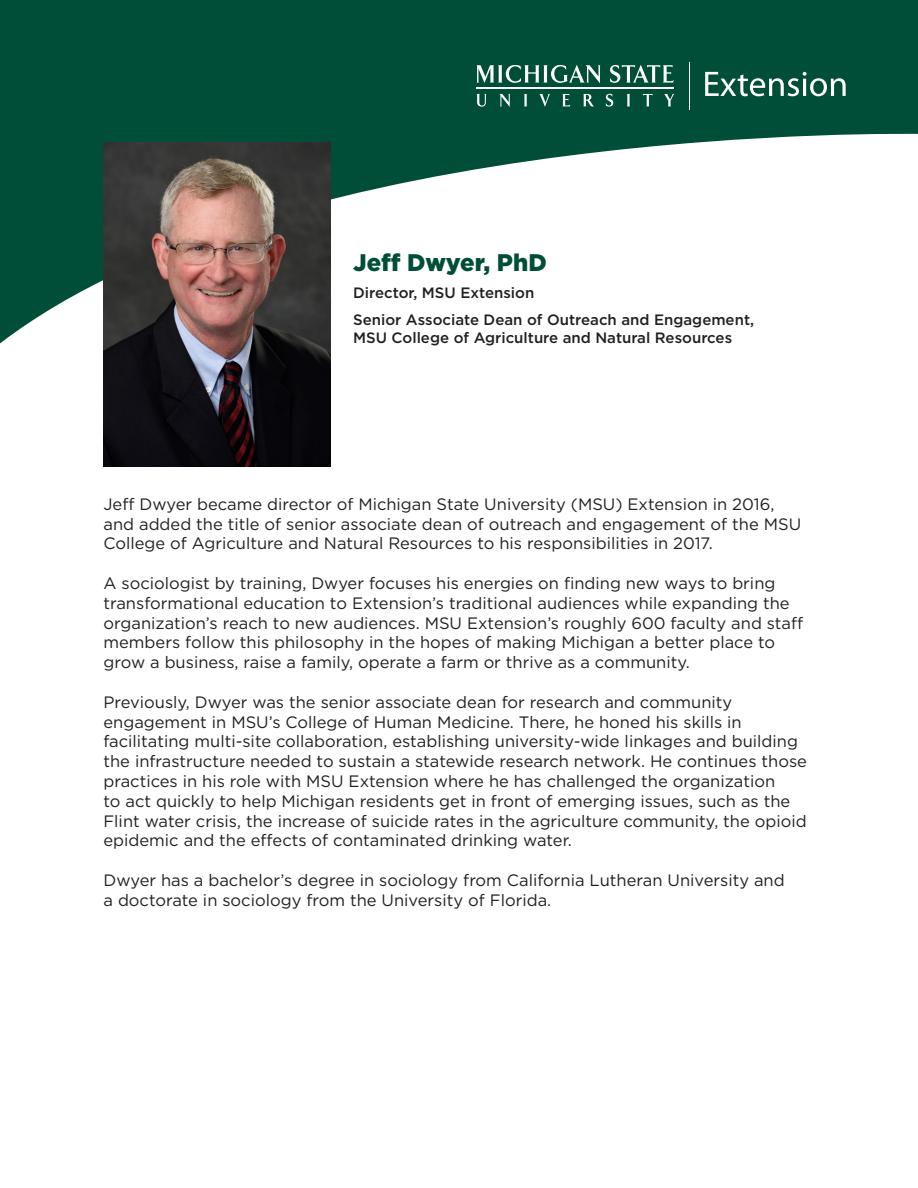
<style>
.page{position:relative;width:918px;height:1188px;background:#fff}
.page>*{position:absolute;margin:0;border:0;box-sizing:border-box;transform-origin:0 0}
.t1{font:900 24px "Gotham";color:#004e38}
.t2{font:16.5px/19.8px "Gotham";color:#231f20}
.t3{font:500 15px/18px "Gotham";color:#231f20}
</style>
<div class="page">
<svg style="left:0;top:0;width:918px;height:343px;fill:#004e38"></svg>
<img style="left:104px;top:143px;width:226px;height:323px">
<svg style="left:477px;top:94px;width:9px;height:13px"></svg>
<svg style="left:499px;top:94px;width:11px;height:13px"></svg>
<svg style="left:524px;top:94px;width:3px;height:12px"></svg>
<svg style="left:539px;top:94px;width:11px;height:13px"></svg>
<svg style="left:562px;top:94px;width:8px;height:12px"></svg>
<svg style="left:583px;top:94px;width:11px;height:12px"></svg>
<svg style="left:606px;top:94px;width:7px;height:13px"></svg>
<svg style="left:627px;top:94px;width:3px;height:12px"></svg>
<svg style="left:643px;top:94px;width:10px;height:12px"></svg>
<svg style="left:664px;top:94px;width:11px;height:12px"></svg>
<svg style="left:476px;top:65px;width:125px;height:18px"></svg>
<svg style="left:610px;top:65px;width:64px;height:18px"></svg>
<hr style="left:476px;top:87px;width:198px;height:1px;background:#fff">
<svg style="left:705px;top:72px;width:141px;height:24px"></svg>
<hr style="left:689px;top:62px;width:1px;height:48px;background:#fff">
<p class="t1" style="left:353px;top:246px;width:195px">Jeff Dwyer, PhD</p>
<p class="t3" style="left:353px;top:284px;width:183px">Director, MSU Extension</p>
<p class="t3" style="left:353px;top:311px;width:403px">Senior Associate Dean of Outreach and Engagement,<br>MSU College of Agriculture and Natural Resources</p>
<p class="t2" style="left:104px;top:494px;width:699px">Jeff Dwyer became director of Michigan State University (MSU) Extension in 2016, and added the title of senior associate dean of outreach and engagement of the MSU<br>College of Agriculture and Natural Resources to his responsibilities in 2017.</p>
<p class="t2" style="left:104px;top:573px;width:701px">A sociologist by training, Dwyer focuses his energies on finding new ways to bring transformational education to Extension’s traditional audiences while expanding the organization’s reach to new audiences. MSU Extension’s roughly 600 faculty and staff members follow this philosophy in the hopes of making Michigan a better place to grow a business, raise a family, operate a farm or thrive as a community.</p>
<p class="t2" style="left:104px;top:692px;width:705px">Previously, Dwyer was the senior associate dean for research and community engagement in MSU’s College of Human Medicine. There, he honed his skills in facilitating multi-site collaboration, establishing university-wide linkages and building the infrastructure needed to sustain a statewide research network. He continues those practices in his role with MSU Extension where he has challenged the organization<br>to act quickly to help Michigan residents get in front of emerging issues, such as the Flint water crisis, the increase of suicide rates in the agriculture community, the opioid epidemic and the effects of contaminated drinking water.</p>
<p class="t2" style="left:104px;top:870px;width:683px">Dwyer has a bachelor’s degree in sociology from California Lutheran University and</p>
<p class="t2" style="left:104px;top:890px;width:449px">a doctorate in sociology from the University of Florida.</p>
</div>
